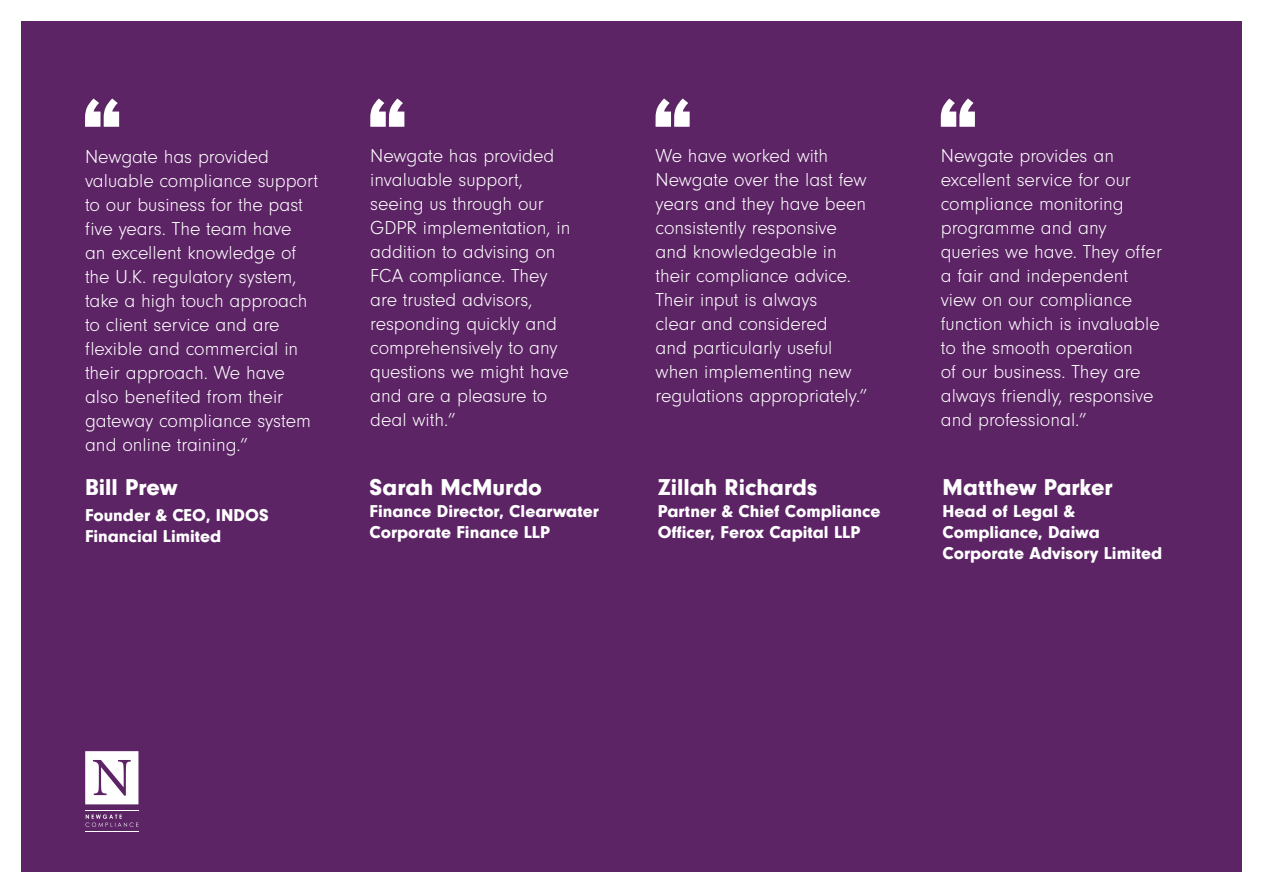
<style>
.page{position:relative;width:1263px;height:893px;background:#fff}
.page>*{position:absolute;margin:0;border:0;box-sizing:border-box;transform-origin:0 0}
.bold_pull_out{font:900 23.85px "Neuzeit Gro";color:#fff}
.white_body{font:300 19.5px/24px "Neuzeit Gro";color:#fff}
.bold_pull_out-2{font:900 17.85px/21.5px "Neuzeit Gro";color:#fff}
</style>
<div class="page">
<div style="left:21px;top:21px;width:1221px;height:851px;background:#5c2365"></div>
<svg style="left:85px;top:99px;width:34px;height:28px"></svg>
<svg style="left:370px;top:99px;width:34px;height:28px"></svg>
<svg style="left:655px;top:99px;width:35px;height:28px"></svg>
<svg style="left:941px;top:99px;width:34px;height:28px"></svg>
<svg style="left:85px;top:751px;width:53px;height:53px;background:#e7dee8"></svg>
<svg style="left:86px;top:814px;width:52px;height:13px"></svg>
<hr style="left:85px;top:810px;width:53px;height:1px;background:#fff">
<hr style="left:85px;top:831px;width:53px;height:1px;background:#fff">
<p class="white_body" style="left:85px;top:145px;width:235px">Newgate has provided valuable compliance support to our business for the past five years. The team have<br>an excellent knowledge of the U.K. regulatory system, take a high touch approach to client service and are flexible and commercial in their approach. We have also benefited from their gateway compliance system and online training.”</p>
<p class="white_body" style="left:370px;top:144px;width:202px">Newgate has provided invaluable support, seeing us through our<br>GDPR implementation, in addition to advising on<br>FCA compliance. They are trusted advisors, responding quickly and comprehensively to any questions we might have and are a pleasure to deal with.”</p>
<p class="white_body" style="left:655px;top:144px;width:213px">We have worked with<br>Newgate over the last few years and they have been consistently responsive and knowledgeable in their compliance advice.<br>Their input is always<br>clear and considered<br>and particularly useful when implementing new regulations appropriately.”</p>
<p class="white_body" style="left:941px;top:144px;width:223px">Newgate provides an excellent service for our compliance monitoring programme and any queries we have. They offer a fair and independent view on our compliance function which is invaluable to the smooth operation<br>of our business. They are always friendly, responsive and professional.”</p>
<p class="bold_pull_out" style="left:85px;top:474px;width:94px">Bill Prew</p>
<p class="bold_pull_out-2" style="left:85px;top:504px;width:185px">Founder &amp; CEO, INDOS<br>Financial Limited</p>
<p class="bold_pull_out" style="left:370px;top:474px;width:174px">Sarah McMurdo</p>
<p class="bold_pull_out-2" style="left:370px;top:500px;width:231px">Finance Director, Clearwater<br>Corporate Finance LLP</p>
<p class="bold_pull_out" style="left:658px;top:474px;width:161px">Zillah Richards</p>
<p class="bold_pull_out-2" style="left:658px;top:500px;width:224px">Partner &amp; Chief Compliance<br>Officer, Ferox Capital LLP</p>
<p class="bold_pull_out" style="left:943px;top:474px;width:171px">Matthew Parker</p>
<p class="bold_pull_out-2" style="left:943px;top:500px;width:221px">Head of Legal &amp;<br>Compliance, Daiwa<br>Corporate Advisory Limited</p>
</div>
